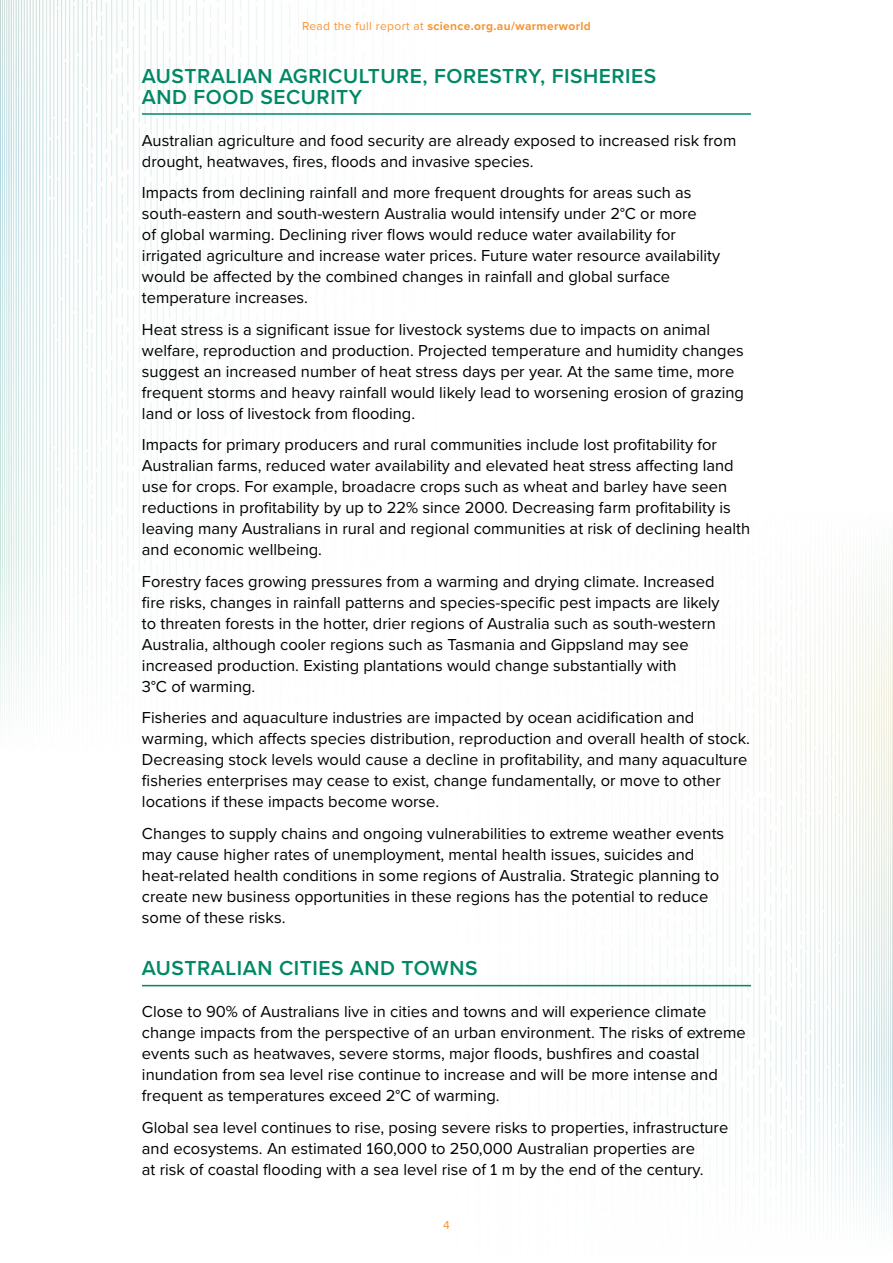
<style>
.page{position:relative;width:893px;height:1263px;background:#fff}
.page>*{position:absolute;margin:0;border:0;box-sizing:border-box;transform-origin:0 0}
.t1{font:600 21px/21px "Proxima Nova";letter-spacing:.025em;color:#008865}
.Body{font:16.5px/21px "Proxima Nova";color:#000}
.t2{font:700 12px "Proxima Nova";letter-spacing:.03em;color:#f79433}
.t3{font:12px "Proxima Nova";color:#f79433}
.s1{font-weight:400}
</style>
<div class="page">
<img style="left:0;top:0;width:893px;height:1229px">
<hr style="left:142px;top:113px;width:609px;height:2px;background:#008865">
<hr style="left:142px;top:985px;width:609px;height:1px;background:#008865">
<p class="t2" style="left:302px;top:17px;width:290px"><span class="s1">Read the full report at</span> science.org.au/warmerworld</p>
<h2 class="t1" style="left:142px;top:64px;width:516px">AUSTRALIAN AGRICULTURE, FORESTRY, FISHERIES<br>AND FOOD SECURITY</h2>
<p class="Body" style="left:142px;top:129px;width:596px">Australian agriculture and food security are already exposed to increased risk from drought, heatwaves, fires, floods and invasive species.</p>
<p class="Body" style="left:142px;top:181px;width:580px">Impacts from declining rainfall and more frequent droughts for areas such as south-eastern and south-western Australia would intensify under 2°C or more<br>of global warming. Declining river flows would reduce water availability for irrigated agriculture and increase water prices. Future water resource availability would be affected by the combined changes in rainfall and global surface temperature increases.</p>
<p class="Body" style="left:142px;top:318px;width:604px">Heat stress is a significant issue for livestock systems due to impacts on animal welfare, reproduction and production. Projected temperature and humidity changes suggest an increased number of heat stress days per year. At the same time, more frequent storms and heavy rainfall would likely lead to worsening erosion of grazing land or loss of livestock from flooding.</p>
<p class="Body" style="left:142px;top:433px;width:610px">Impacts for primary producers and rural communities include lost profitability for Australian farms, reduced water availability and elevated heat stress affecting land use for crops. For example, broadacre crops such as wheat and barley have seen reductions in profitability by up to 22% since 2000. Decreasing farm profitability is leaving many Australians in rural and regional communities at risk of declining health and economic wellbeing.</p>
<p class="Body" style="left:142px;top:570px;width:579px">Forestry faces growing pressures from a warming and drying climate. Increased fire risks, changes in rainfall patterns and species-specific pest impacts are likely to threaten forests in the hotter, drier regions of Australia such as south-western Australia, although cooler regions such as Tasmania and Gippsland may see increased production. Existing plantations would change substantially with<br>3°C of warming.</p>
<p class="Body" style="left:142px;top:706px;width:609px">Fisheries and aquaculture industries are impacted by ocean acidification and warming, which affects species distribution, reproduction and overall health of stock.<br>Decreasing stock levels would cause a decline in profitability, and many aquaculture fisheries enterprises may cease to exist, change fundamentally, or move to other locations if these impacts become worse.</p>
<p class="Body" style="left:142px;top:822px;width:584px">Changes to supply chains and ongoing vulnerabilities to extreme weather events may cause higher rates of unemployment, mental health issues, suicides and heat-related health conditions in some regions of Australia. Strategic planning to create new business opportunities in these regions has the potential to reduce some of these risks.</p>
<h2 class="t1" style="left:142px;top:957px;width:337px">AUSTRALIAN CITIES AND TOWNS</h2>
<p class="Body" style="left:142px;top:1000px;width:605px">Close to 90% of Australians live in cities and towns and will experience climate change impacts from the perspective of an urban environment. The risks of extreme events such as heatwaves, severe storms, major floods, bushfires and coastal inundation from sea level rise continue to increase and will be more intense and frequent as temperatures exceed 2°C of warming.</p>
<p class="Body" style="left:142px;top:1116px;width:588px">Global sea level continues to rise, posing severe risks to properties, infrastructure and ecosystems. An estimated 160,000 to 250,000 Australian properties are<br>at risk of coastal flooding with a sea level rise of 1 m by the end of the century.</p>
<p class="t3" style="left:443px;top:1216px;width:8px">4</p>
</div>
